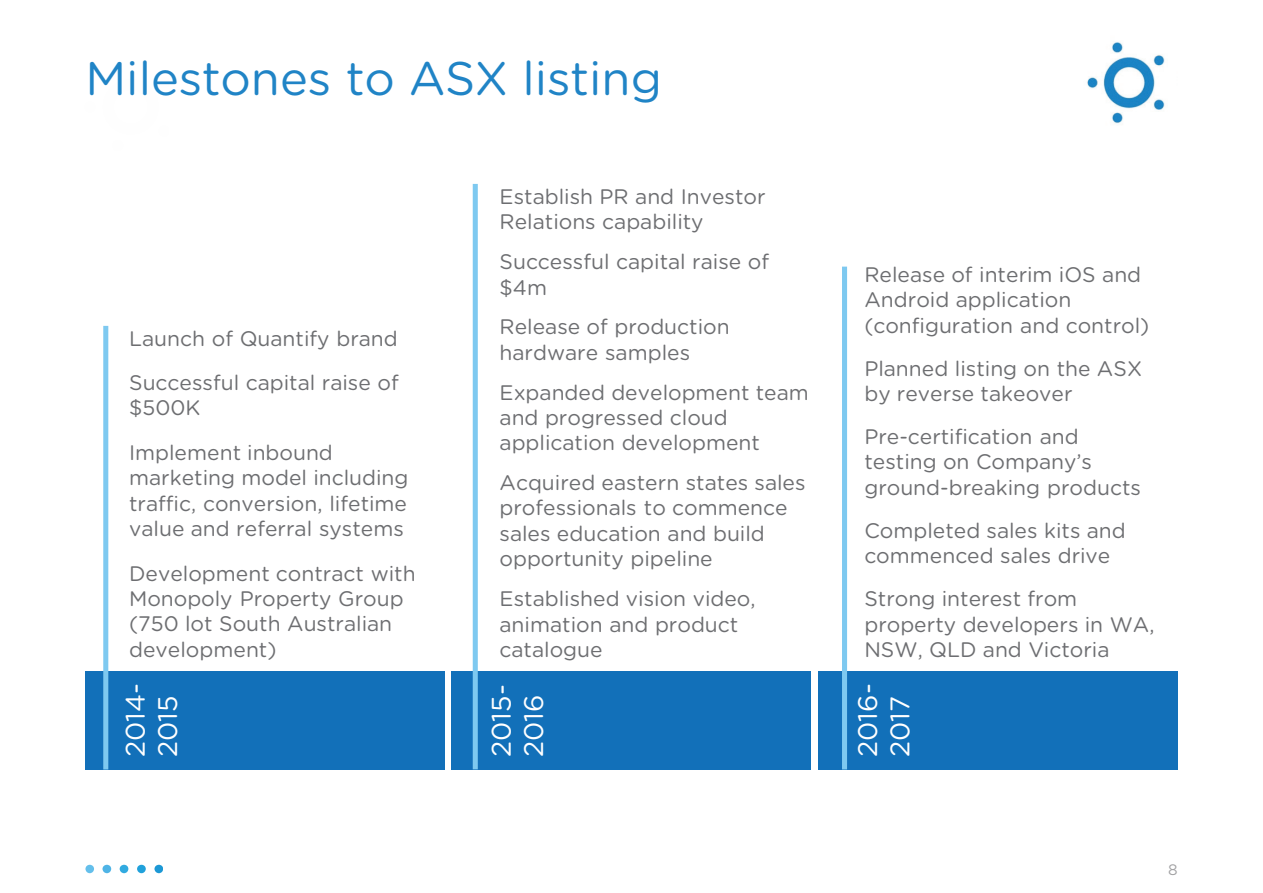
<style>
.page{position:relative;width:1263px;height:893px;background:#fff}
.page>*{position:absolute;margin:0;border:0;box-sizing:border-box;transform-origin:0 0}
.t1{font:47.1px "Gotham Rounded";color:#2084c6}
.t2{font:26.85px/32.4px "Gotham Rounded";letter-spacing:.005em;color:#fff}
.t3{font:21px/25.3px "Gotham Rounded";color:#6d6e71}
.t4{font:15.15px "Gotham Rounded";color:#a2a2a4}
</style>
<div class="page">
<div style="left:154px;top:865px;width:9px;height:8px;background:#1c98d5;border-radius:50%"></div>
<div style="left:137px;top:865px;width:9px;height:8px;background:#20a1db;border-radius:50%"></div>
<div style="left:120px;top:865px;width:8px;height:8px;background:#31aae0;border-radius:50%"></div>
<div style="left:102px;top:865px;width:9px;height:8px;background:#4fb4e6;border-radius:50%"></div>
<div style="left:85px;top:865px;width:9px;height:8px;background:#64bfeb;border-radius:50%"></div>
<img style="left:1087px;top:42px;width:78px;height:82px">
<div style="left:85px;top:671px;width:360px;height:98px;background:#1270b9"></div>
<div style="left:451px;top:671px;width:360px;height:98px;background:#1270b9"></div>
<div style="left:818px;top:671px;width:359px;height:98px;background:#1270b9"></div>
<div style="left:103px;top:326px;width:5px;height:443px;background:#7ec9f0"></div>
<div style="left:473px;top:184px;width:5px;height:585px;background:#7ec9f0"></div>
<div style="left:842px;top:267px;width:5px;height:502px;background:#7ec9f0"></div>
<h1 class="t1" style="left:85px;top:46px;width:578px">Milestones to ASX listing</h1>
<p class="t3" style="left:129px;top:315px;width:271px;line-height:44.2px">Launch of Quantify brand<br>Successful capital raise of</p>
<p class="t3" style="left:129px;top:385px;width:205px;line-height:44.5px">$500K<br>Implement inbound</p>
<p class="t3" style="left:129px;top:464px;width:281px;text-align:justify">marketing model including traffic, conversion, lifetime value and referral systems</p>
<p class="t3" style="left:129px;top:560px;width:288px">Development contract with<br>Monopoly Property Group (750 lot South Australian development)</p>
<p class="t2" style="left:118px;top:757px;width:76px;rotate:-90deg">2014-<br>2015</p>
<p class="t3" style="left:499px;top:183px;width:268px">Establish PR and Investor<br>Relations capability</p>
<p class="t3" style="left:499px;top:248px;width:271px">Successful capital raise of $4m</p>
<p class="t3" style="left:499px;top:313px;width:232px">Release of production hardware samples</p>
<p class="t3" style="left:499px;top:378px;width:311px">Expanded development team and progressed cloud application development</p>
<p class="t3" style="left:499px;top:469px;width:308px">Acquired eastern states sales professionals to commence sales education and build opportunity pipeline</p>
<p class="t3" style="left:864px;top:261px;width:286px">Release of interim iOS and<br>Android application (configuration and control)</p>
<p class="t3" style="left:864px;top:355px;width:279px">Planned listing on the ASX by reverse takeover</p>
<p class="t3" style="left:864px;top:423px;width:278px">Pre-certification and testing on Company’s ground-breaking products</p>
<p class="t3" style="left:864px;top:517px;width:263px">Completed sales kits and commenced sales drive</p>
<p class="t3" style="left:499px;top:585px;width:258px">Established vision video, animation and product catalogue</p>
<p class="t3" style="left:864px;top:585px;width:292px">Strong interest from property developers in WA,<br>NSW, QLD and Victoria</p>
<p class="t2" style="left:484px;top:757px;width:74px;rotate:-90deg">2015-<br>2016</p>
<p class="t2" style="left:850px;top:757px;width:75px;rotate:-90deg">2016-<br>2017</p>
<p class="t4" style="left:1168px;top:859px;width:11px">8</p>
</div>
